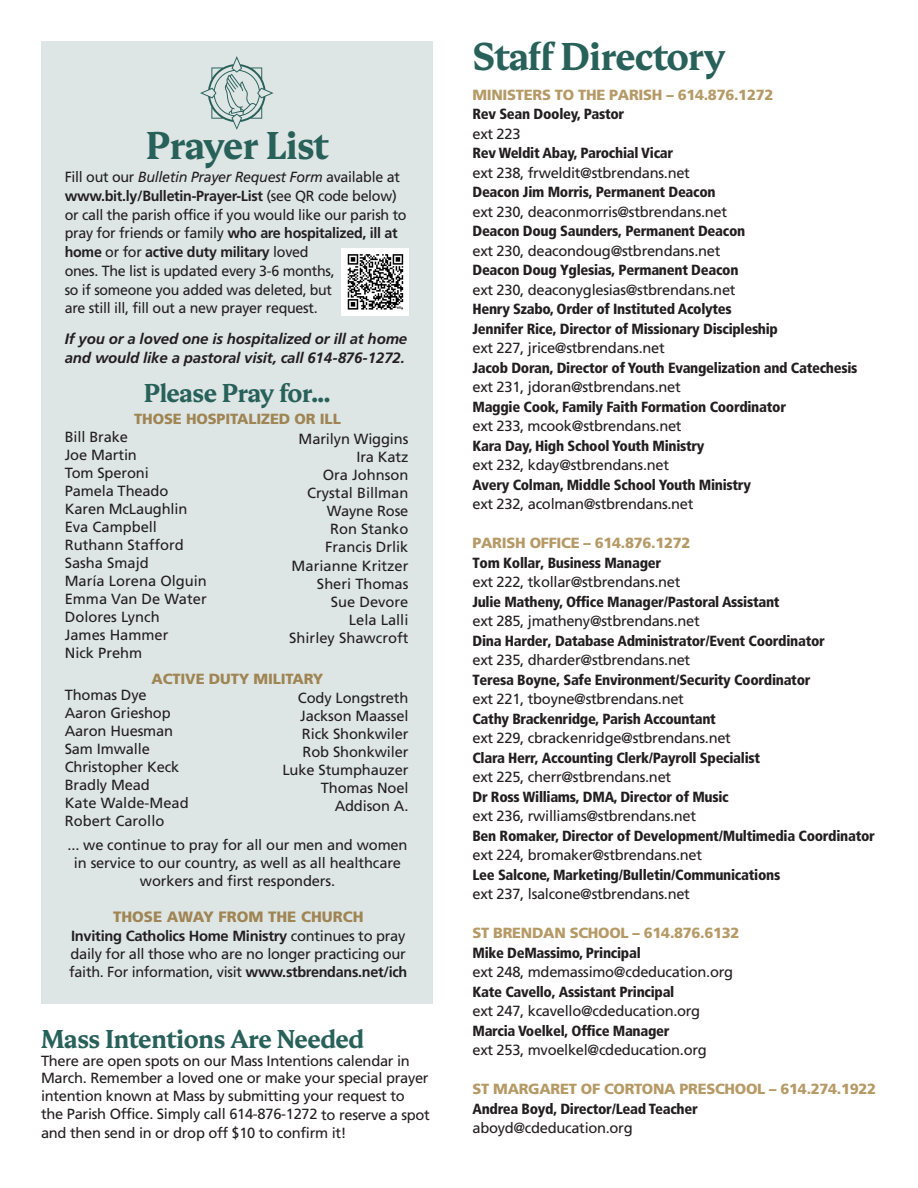
<style>
.page{position:relative;width:918px;height:1188px;background:#fff}
.page>*{position:absolute;margin:0;border:0;box-sizing:border-box;transform-origin:0 0}
.t1{font:700 36px "Ariata Text";letter-spacing:-.03em;color:#28605a}
.t2{font:700 24px "Ariata Text";letter-spacing:-.03em;color:#28605a}
.t3{font:italic 700 15px/18.8px "Frutiger LT Std";letter-spacing:-.01em;color:#231f20}
.t4{font:900 15px "Frutiger LT Std";color:#9f8554}
.t5{font:14.7px/18px "Frutiger LT Std";letter-spacing:-.01em;color:#231f20}
.t6{font:900 condensed 14.7px/19.5px "Frutiger LT Std";letter-spacing:-.02em;color:#231f20}
.t7{font:900 14.7px/19.5px "Frutiger LT Std";letter-spacing:-.02em;color:#b69a66}
.t8{font:900 14.7px "Frutiger LT Std";letter-spacing:-.01em;color:#9f8554}
.s1{font-style:italic}
.s2{font-weight:700}
.s3{font-stretch:normal;color:#b69a66}
.s4{font-weight:400;font-stretch:normal}
.s5{font-weight:900;color:#b69a66}
.s6{font-weight:900;font-stretch:condensed}
.s7{font-stretch:condensed;color:#231f20}
.s8{font-weight:400;color:#231f20}
</style>
<div class="page">
<div style="left:41px;top:41px;width:392px;height:963px;background:#dee6e5"></div>
<svg style="left:200px;top:56px;width:74px;height:74px"></svg>
<div style="left:342px;top:248px;width:67px;height:68px;background:#fff"></div>
<svg style="left:348px;top:254px;width:55px;height:56px"></svg>
<p class="t1" style="left:146px;top:115px;width:185px">Prayer List</p>
<p class="t5" style="left:65px;top:168px;width:343px;line-height:18.8px">Fill out our <span class="s1">Bulletin Prayer Request Form</span> available at <span class="s2">www.bit.ly/Bulletin-Prayer-List</span> (see QR code below) or call the parish office if you would like our parish to pray for friends or family <span class="s2">who are hospitalized, ill at home</span> or for <span class="s2">active duty military</span> loved<br>ones. The list is updated every 3-6 months,<br>so if someone you added was deleted, but<br>are still ill, fill out a new prayer request.</p>
<p class="t3" style="left:65px;top:330px;width:344px">If you or a loved one is hospitalized or ill at home and would like a pastoral visit, call 614-876-1272.</p>
<p class="t2" style="left:144px;top:373px;width:189px">Please Pray for...</p>
<p class="t8" style="left:134px;top:410px;width:208px">THOSE HOSPITALIZED OR ILL</p>
<p class="t5" style="left:65px;top:428px;width:144px">Bill Brake<br>Joe Martin<br>Tom Speroni<br>Pamela Theado<br>Karen McLaughlin<br>Eva Campbell<br>Ruthann Stafford<br>Sasha Smajd<br>María Lorena Olguin<br>Emma Van De Water<br>Dolores Lynch<br>James Hammer<br>Nick Prehm</p>
<p class="t8" style="left:152px;top:669px;width:174px">ACTIVE DUTY MILITARY</p>
<p class="t5" style="left:65px;top:686px;width:125px">Thomas Dye<br>Aaron Grieshop<br>Aaron Huesman<br>Sam Imwalle<br>Christopher Keck<br>Bradly Mead<br>Kate Walde-Mead<br>Robert Carollo</p>
<p class="t5" style="left:68px;top:836px;width:342px;text-align:center">... we continue to pray for all our men and women in service to our country, as well as all healthcare workers and first responders.</p>
<p class="t5" style="left:289px;top:430px;width:121px;text-align:right">Marilyn Wiggins<br>Ira Katz<br>Ora Johnson<br>Crystal Billman<br>Wayne Rose<br>Ron Stanko<br>Francis Drlik<br>Marianne Kritzer<br>Sheri Thomas<br>Sue Devore<br>Lela Lalli<br>Shirley Shawcroft</p>
<p class="t5" style="left:282px;top:689px;width:128px;text-align:right">Cody Longstreth<br>Jackson Maassel<br>Rick Shonkwiler<br>Rob Shonkwiler<br>Luke Stumphauzer<br>Thomas Noel<br>Addison A.</p>
<p class="t4" style="left:113px;top:907px;width:252px">THOSE AWAY FROM THE CHURCH</p>
<p class="t5" style="left:69px;top:927px;width:340px"><span class="s2">Inviting Catholics Home Ministry</span> continues to pray daily for all those who are no longer practicing our faith. For information, visit <span class="s2">www.stbrendans.net/ich</span></p>
<p class="t2" style="left:41px;top:1019px;width:325px">Mass Intentions Are Needed</p>
<p class="t5" style="left:41px;top:1051px;width:390px">There are open spots on our Mass Intentions calendar in March. Remember a loved one or make your special prayer intention known at Mass by submitting your request to the Parish Office. Simply call 614-876-1272 to reserve a spot and then send in or drop off $10 to confirm it!</p>
<p class="t1" style="left:472px;top:26px;width:255px">Staff Directory</p>
<p class="t6" style="left:472px;top:85px;width:386px"><span class="s3">MINISTERS TO THE PARISH – 614.876.1272<br></span>Rev Sean Dooley, Pastor<br><span class="s4">ext 223<br></span>Rev Weldit Abay, Parochial Vicar<br><span class="s4">ext 238, frweldit@stbrendans.net<br></span>Deacon Jim Morris, Permanent Deacon<br><span class="s4">ext 230, deaconmorris@stbrendans.net<br></span>Deacon Doug Saunders, Permanent Deacon<br><span class="s4">ext 230, deacondoug@stbrendans.net<br></span>Deacon Doug Yglesias, Permanent Deacon<br><span class="s4">ext 230, deaconyglesias@stbrendans.net<br></span>Henry Szabo, Order of Instituted Acolytes<br>Jennifer Rice, Director of Missionary Discipleship<br><span class="s4">ext 227, jrice@stbrendans.net<br></span>Jacob Doran, Director of Youth Evangelization and Catechesis <span class="s4">ext 231, jdoran@stbrendans.net<br></span>Maggie Cook, Family Faith Formation Coordinator<br><span class="s4">ext 233, mcook@stbrendans.net<br></span>Kara Day, High School Youth Ministry<br><span class="s4">ext 232, kday@stbrendans.net<br></span>Avery Colman, Middle School Youth Ministry<br><span class="s4">ext 232, acolman@stbrendans.net</span></p>
<p class="t6" style="left:472px;top:533px;width:404px"><span class="s3">PARISH OFFICE – 614.876.1272<br></span>Tom Kollar, Business Manager<br><span class="s4">ext 222, tkollar@stbrendans.net<br></span>Julie Matheny, Office Manager/Pastoral Assistant<br><span class="s4">ext 285, jmatheny@stbrendans.net<br></span>Dina Harder, Database Administrator/Event Coordinator<br><span class="s4">ext 235, dharder@stbrendans.net<br></span>Teresa Boyne, Safe Environment/Security Coordinator<br><span class="s4">ext 221, tboyne@stbrendans.net<br></span>Cathy Brackenridge, Parish Accountant<br><span class="s4">ext 229, cbrackenridge@stbrendans.net<br></span>Clara Herr, Accounting Clerk/Payroll Specialist<br><span class="s4">ext 225, cherr@stbrendans.net<br></span>Dr Ross Williams, DMA, Director of Music<br><span class="s4">ext 236, rwilliams@stbrendans.net<br></span>Ben Romaker, Director of Development/Multimedia Coordinator <span class="s4">ext 224, bromaker@stbrendans.net<br></span>Lee Salcone, Marketing/Bulletin/Communications<br><span class="s4">ext 237, lsalcone@stbrendans.net</span></p>
<p class="t5" style="left:472px;top:924px;width:269px;line-height:19.5px"><span class="s5">ST BRENDAN SCHOOL – 614.876.6132<br></span><span class="s6">Mike DeMassimo, Principal<br></span>ext 248, mdemassimo@cdeducation.org <span class="s6">Kate Cavello, Assistant Principal<br></span>ext 247, kcavello@cdeducation.org <span class="s6">Marcia Voelkel, Office Manager<br></span>ext 253, mvoelkel@cdeducation.org</p>
<p class="t7" style="left:472px;top:1080px;width:405px">ST MARGARET OF CORTONA PRESCHOOL – 614.274.1922<br><span class="s7">Andrea Boyd, Director/Lead Teacher<br></span><span class="s8">aboyd@cdeducation.org</span></p>
</div>
